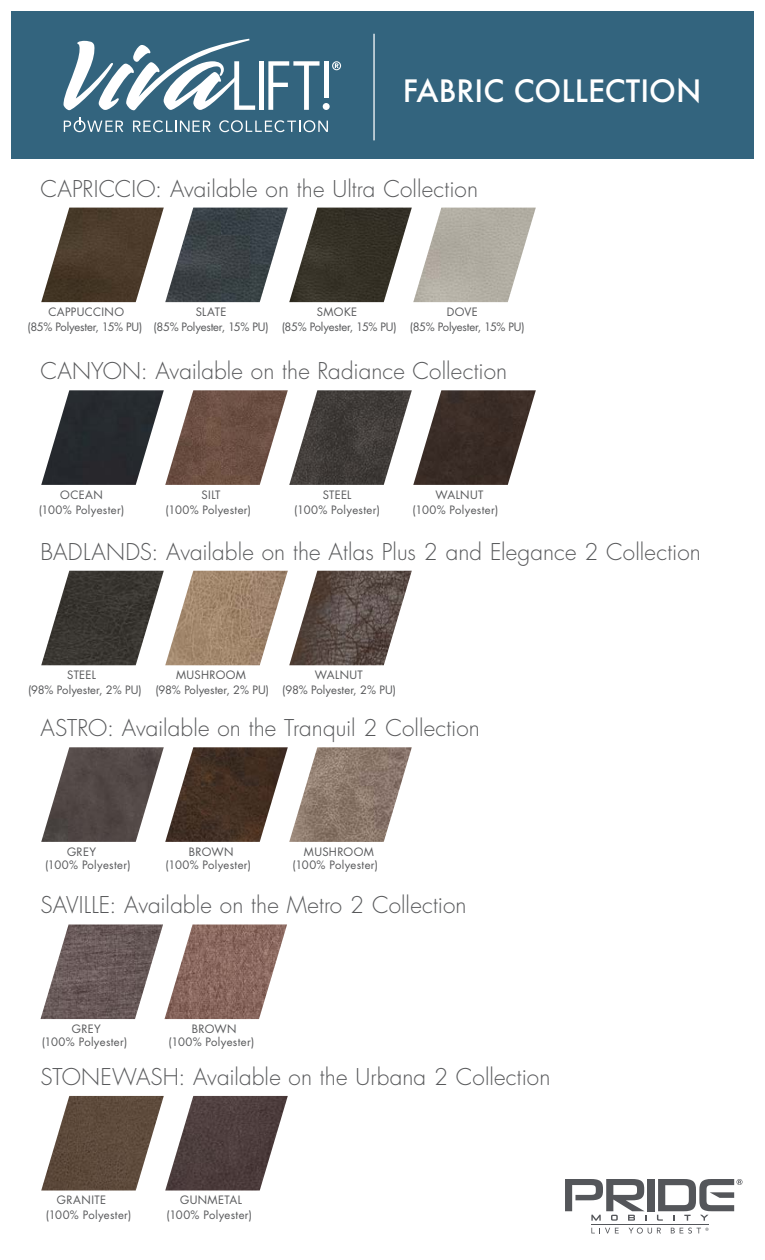
<style>
.page{position:relative;width:765px;height:1260px;background:#fff}
.page>*{position:absolute;margin:0;border:0;box-sizing:border-box;transform-origin:0 0}
.t1{font:500 30px "Futura";color:#fff}
.t2{font:300 22.5px "Futura Std";letter-spacing:.01em;color:#58595b}
.t3{font:11.25px "Futura Std";letter-spacing:.025em;color:#58595b}
.t4{font:11.25px "Futura Std";letter-spacing:-.02em;color:#58595b}
.t5{font:11.25px "Futura Std";letter-spacing:.005em;color:#58595b}
</style>
<div class="page">
<div style="left:11px;top:11px;width:743px;height:147px;background:#33647e"></div>
<div style="left:259px;top:61px;width:5px;height:49px;background:#fff"></div>
<svg style="left:64px;top:39px;width:191px;height:71px"></svg>
<svg style="left:268px;top:61px;width:73px;height:49px"></svg>
<svg style="left:64px;top:117px;width:59px;height:15px"></svg>
<svg style="left:133px;top:120px;width:78px;height:12px"></svg>
<svg style="left:219px;top:120px;width:109px;height:12px"></svg>
<hr style="left:373px;top:34px;width:2px;height:106px;background:#fff">
<img style="left:41px;top:390px;width:495px;height:95px">
<img style="left:41px;top:208px;width:495px;height:94px">
<img style="left:41px;top:571px;width:371px;height:94px">
<img style="left:41px;top:747px;width:371px;height:95px">
<img style="left:41px;top:924px;width:122px;height:95px">
<img style="left:41px;top:1096px;width:247px;height:95px">
<img style="left:165px;top:924px;width:122px;height:95px">
<div style="left:648px;top:1179px;width:7px;height:32px;background:#54565a"></div>
<svg style="left:657px;top:1179px;width:85px;height:42px"></svg>
<svg style="left:591px;top:1228px;width:28px;height:5px"></svg>
<svg style="left:629px;top:1228px;width:32px;height:6px"></svg>
<svg style="left:671px;top:1228px;width:38px;height:6px"></svg>
<hr style="left:591px;top:1224px;width:118px;height:1px;background:#54565a">
<svg style="left:565px;top:1179px;width:82px;height:42px"></svg>
<h1 class="t1" style="left:403px;top:70px;width:300px">FABRIC COLLECTION</h1>
<h2 class="t2" style="left:41px;top:175px;width:439px">CAPRICCIO: Available on the Ultra Collection</h2>
<p class="t3" style="left:48px;top:305px;width:77px">CAPPUCCINO</p>
<p class="t3" style="left:196px;top:305px;width:32px">SLATE</p>
<p class="t3" style="left:317px;top:305px;width:42px">SMOKE</p>
<p class="t3" style="left:447px;top:305px;width:33px">DOVE</p>
<p class="t4" style="left:27px;top:320px;width:499px">(85% Polyester, 15% PU) (85% Polyester, 15% PU) (85% Polyester, 15% PU) (85% Polyester, 15% PU)</p>
<h2 class="t2" style="left:41px;top:357px;width:468px">CANYON: Available on the Radiance Collection</h2>
<p class="t3" style="left:60px;top:487px;width:44px">OCEAN</p>
<p class="t3" style="left:39px;top:503px;width:87px">(100% Polyester)</p>
<p class="t3" style="left:202px;top:487px;width:20px">SILT</p>
<p class="t3" style="left:323px;top:487px;width:30px">STEEL</p>
<p class="t3" style="left:436px;top:487px;width:49px">WALNUT</p>
<p class="t3" style="left:166px;top:503px;width:87px">(100% Polyester)</p>
<p class="t3" style="left:294px;top:503px;width:87px">(100% Polyester)</p>
<p class="t3" style="left:413px;top:503px;width:87px">(100% Polyester)</p>
<h2 class="t2" style="left:41px;top:538px;width:662px">BADLANDS: Available on the Atlas Plus 2 and Elegance 2 Collection</h2>
<p class="t3" style="left:67px;top:668px;width:30px">STEEL</p>
<p class="t5" style="left:28px;top:683px;width:115px">(98% Polyester, 2% PU)</p>
<p class="t3" style="left:176px;top:668px;width:71px">MUSHROOM</p>
<p class="t3" style="left:315px;top:668px;width:49px">WALNUT</p>
<p class="t5" style="left:155px;top:683px;width:242px">(98% Polyester, 2% PU) (98% Polyester, 2% PU)</p>
<h2 class="t2" style="left:41px;top:714px;width:441px">ASTRO: Available on the Tranquil 2 Collection</h2>
<p class="t3" style="left:67px;top:844px;width:31px">GREY</p>
<p class="t3" style="left:45px;top:858px;width:87px">(100% Polyester)</p>
<p class="t3" style="left:189px;top:844px;width:46px">BROWN</p>
<p class="t3" style="left:304px;top:844px;width:71px">MUSHROOM</p>
<p class="t3" style="left:166px;top:858px;width:87px">(100% Polyester)</p>
<p class="t3" style="left:293px;top:858px;width:87px">(100% Polyester)</p>
<h2 class="t2" style="left:41px;top:892px;width:428px">SAVILLE: Available on the Metro 2 Collection</h2>
<p class="t3" style="left:72px;top:1022px;width:31px">GREY</p>
<p class="t3" style="left:42px;top:1035px;width:87px">(100% Polyester)</p>
<p class="t3" style="left:192px;top:1022px;width:46px">BROWN</p>
<p class="t3" style="left:169px;top:1035px;width:87px">(100% Polyester)</p>
<h2 class="t2" style="left:41px;top:1063px;width:511px">STONEWASH: Available on the Urbana 2 Collection</h2>
<p class="t3" style="left:57px;top:1193px;width:51px">GRANITE</p>
<p class="t3" style="left:46px;top:1208px;width:87px">(100% Polyester)</p>
<p class="t3" style="left:180px;top:1193px;width:63px">GUNMETAL</p>
<p class="t3" style="left:167px;top:1208px;width:87px">(100% Polyester)</p>
</div>
